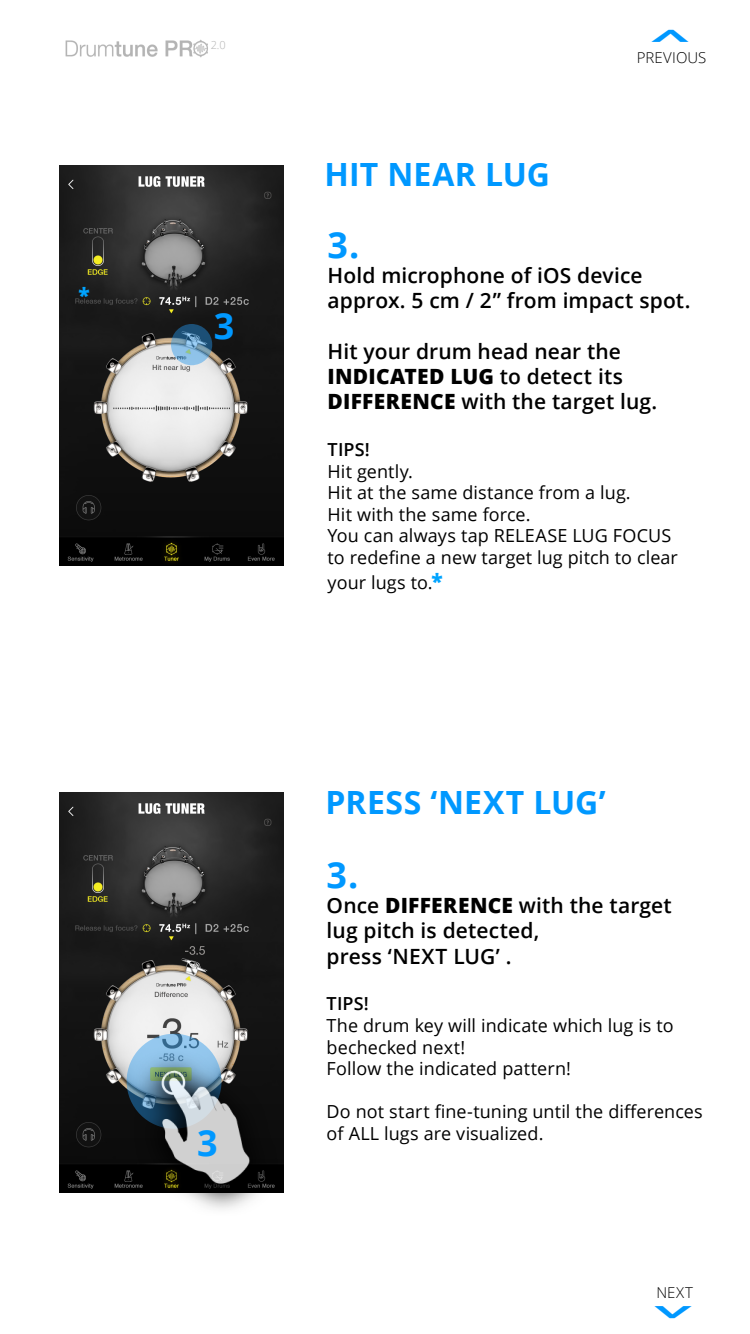
<style>
.page{position:relative;width:750px;height:1334px;background:#fff}
.page>*{position:absolute;margin:0;border:0;box-sizing:border-box;transform-origin:0 0}
.t1{font:700 70.4px "Open Sans";color:#0098ff;scale:.35 1}
.t2{font:700 36px "Open Sans";color:#0098ff}
.t3{font:700 32px "Open Sans";letter-spacing:.005em;color:#0098ff}
.t4{font:600 21px/25.2px "Open Sans";letter-spacing:.005em;color:#000}
.t5{font:800 21px "Open Sans";color:#00a4ff}
.t6{font:18px/21.6px "Open Sans";letter-spacing:.005em;color:#000}
.t7{font:600 18px "Open Sans";letter-spacing:.01em;color:#000}
.t8{font:300 15px "Open Sans";letter-spacing:.01em;color:#000}
.t9{font:300 11px "Open Sans";color:#b4b4b4}
.s1{font-weight:800}
.s2{font-weight:800;font-size:21px;color:#00a4ff}
</style>
<div class="page">
<img style="left:59px;top:165px;width:225px;height:400px">
<img style="left:59px;top:792px;width:225px;height:400px">
<img style="left:65px;top:39px;width:143px;height:19px">
<img style="left:78px;top:1008px;width:206px;height:201px">
<svg style="left:171px;top:324px;width:41px;height:41px"></svg>
<p class="t5" style="left:79px;top:280px;width:13px">*</p>
<p class="t9" style="left:211px;top:37px;width:17px">2.0</p>
<h2 class="t2" style="left:214px;top:301px;width:22px">3</h2>
<h2 class="t2" style="left:197px;top:1118px;width:22px">3</h2>
<h1 class="t1" style="left:620px;top:43px;width:42px;rotate:-90deg">&gt;</h1>
<h3 class="t3" style="left:325px;top:151px;width:227px">HIT NEAR LUG</h3>
<p class="t8" style="left:637px;top:47px;width:71px">PREVIOUS</p>
<h2 class="t2" style="left:328px;top:220px;width:33px">3.</h2>
<p class="t4" style="left:328px;top:263px;width:364px">Hold microphone of iOS device approx. 5 cm / 2” from impact spot.</p>
<p class="t4" style="left:328px;top:338px;width:331px">Hit your drum head near the<br><span class="s1">INDICATED LUG</span> to detect its<br><span class="s1">DIFFERENCE</span> with the target lug.</p>
<p class="t7" style="left:328px;top:437px;width:44px">TIPS!</p>
<p class="t6" style="left:328px;top:460px;width:352px">Hit gently.<br>Hit at the same distance from a lug.<br>Hit with the same force.<br>You can always tap RELEASE LUG FOCUS to redefine a new target lug pitch to clear</p>
<p class="t6" style="left:328px;top:571px;width:117px">your lugs to.<span class="s2">*</span></p>
<h3 class="t3" style="left:326px;top:779px;width:282px">PRESS ‘NEXT LUG’</h3>
<h2 class="t2" style="left:327px;top:850px;width:33px">3.</h2>
<p class="t4" style="left:327px;top:893px;width:347px">Once <span class="s1">DIFFERENCE</span> with the target lug pitch is detected,<br>press ‘NEXT LUG’ .</p>
<p class="t7" style="left:327px;top:992px;width:44px">TIPS!</p>
<p class="t6" style="left:327px;top:1014px;width:349px">The drum key will indicate which lug is to bechecked next!<br>Follow the indicated pattern!</p>
<p class="t6" style="left:327px;top:1101px;width:378px">Do not start fine-tuning until the differences of ALL lugs are visualized.</p>
<p class="t8" style="left:656px;top:1282px;width:38px">NEXT</p>
<h1 class="t1" style="left:723px;top:1305px;width:42px;rotate:90deg">&gt;</h1>
</div>
